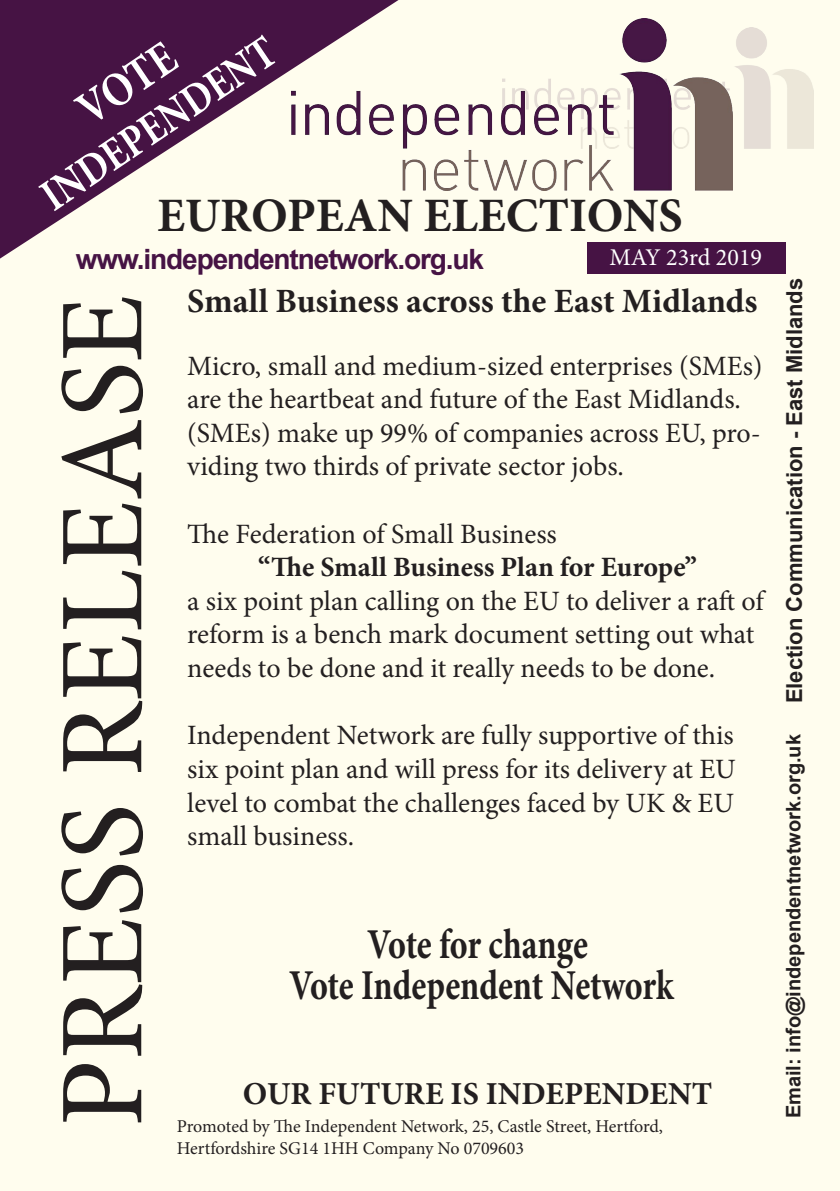
<style>
.page{position:relative;width:840px;height:1191px;background:#fff}
.page>*{position:absolute;margin:0;border:0;box-sizing:border-box;transform-origin:0 0}
.t1{font:120px "Minion Pro";color:#231f20}
.t2{font:700 48px "Minion Pro";color:#231f20}
.t3{font:700 48px "Minion Pro";color:#fff;scale:.86 1}
.t4{font:700 45.4px "Minion Pro";color:#fff;scale:.85 1}
.t5{font:700 42.4px "Minion Pro";letter-spacing:-.005em;color:#231f20;scale:.8 1}
.t6{font:700 34px "Minion Pro";color:#231f20}
.t7{font:700 32px "Minion Pro";color:#231f20}
.t8{font:28px/33.6px "Minion Pro";color:#231f20}
.t9{font:700 28px "Minion Pro";color:#231f20}
.t10{font:700 28px "Arial";letter-spacing:-.04em;color:#461344}
.t11{font:24px "Minion Pro";color:#fff}
.t12{font:700 22px "Arial";color:#231f20}
.t13{font:700 20px "Arial";color:#231f20}
.t14{font:18px "Minion Pro";color:#231f20}
</style>
<div class="page">
<div style="left:0;top:0;width:839px;height:1191px;background:#fffdee"></div>
<img style="left:731px;top:27px;width:82px;height:122px">
<img style="left:402px;top:18px;width:329px;height:172px">
<svg style="left:0;top:0;width:398px;height:259px;fill:#461544"></svg>
<div style="left:587px;top:242px;width:198px;height:32px;background:#461344"></div>
<p class="t4" style="left:27px;top:173px;width:323px;rotate:-34deg">INDEPENDENT</p>
<p class="t3" style="left:62px;top:86px;width:128px;rotate:-34deg">VOTE</p>
<p class="t2" style="left:157px;top:181px;width:527px">EUROPEAN ELECTIONS</p>
<p class="t11" style="left:609px;top:241px;width:154px">MAY 23rd 2019</p>
<p class="t10" style="left:76px;top:239px;width:409px">www.independentnetwork.org.uk</p>
<p class="t6" style="left:187px;top:277px;width:571px">Small Business across the East Midlands</p>
<p class="t1" style="left:22px;top:1127px;width:834px;rotate:-90deg">PRESS RELEASE</p>
<p class="t8" style="left:187px;top:349px;width:576px">Micro, small and medium-sized enterprises (SMEs) are the heartbeat and future of the East Midlands. (SMEs) make up 99% of companies across EU, pro&shy;viding two thirds of private sector jobs.</p>
<p class="t8" style="left:187px;top:517px;width:371px">The Federation of Small Business</p>
<p class="t9" style="left:258px;top:547px;width:440px">“The Small Business Plan for Europe”</p>
<p class="t8" style="left:187px;top:584px;width:577px">a six point plan calling on the EU to deliver a raft of reform is a bench mark document setting out what needs to be done and it really needs to be done.</p>
<p class="t8" style="left:187px;top:718px;width:549px;text-align:justify">Independent Network are fully supportive of this six point plan and will press for its delivery at EU level to combat the challenges faced by UK &amp; EU small business.</p>
<p class="t5" style="left:367px;top:914px;width:277px">Vote for change</p>
<p class="t5" style="left:289px;top:955px;width:482px">Vote Independent Network</p>
<p class="t7" style="left:243px;top:1071px;width:471px">OUR FUTURE IS INDEPENDENT</p>
<p class="t14" style="left:177px;top:1114px;width:487px">Promoted by The Independent Network, 25, Castle Street, Hertford,</p>
<p class="t14" style="left:177px;top:1135px;width:348px">Hertfordshire SG14 1HH Company No 0709603</p>
<p class="t12" style="left:778px;top:703px;width:427px;rotate:-90deg">Election Communication - East Midlands</p>
<p class="t13" style="left:779px;top:1118px;width:385px;rotate:-90deg">Email: info@independentnetwork.org.uk</p>
</div>
